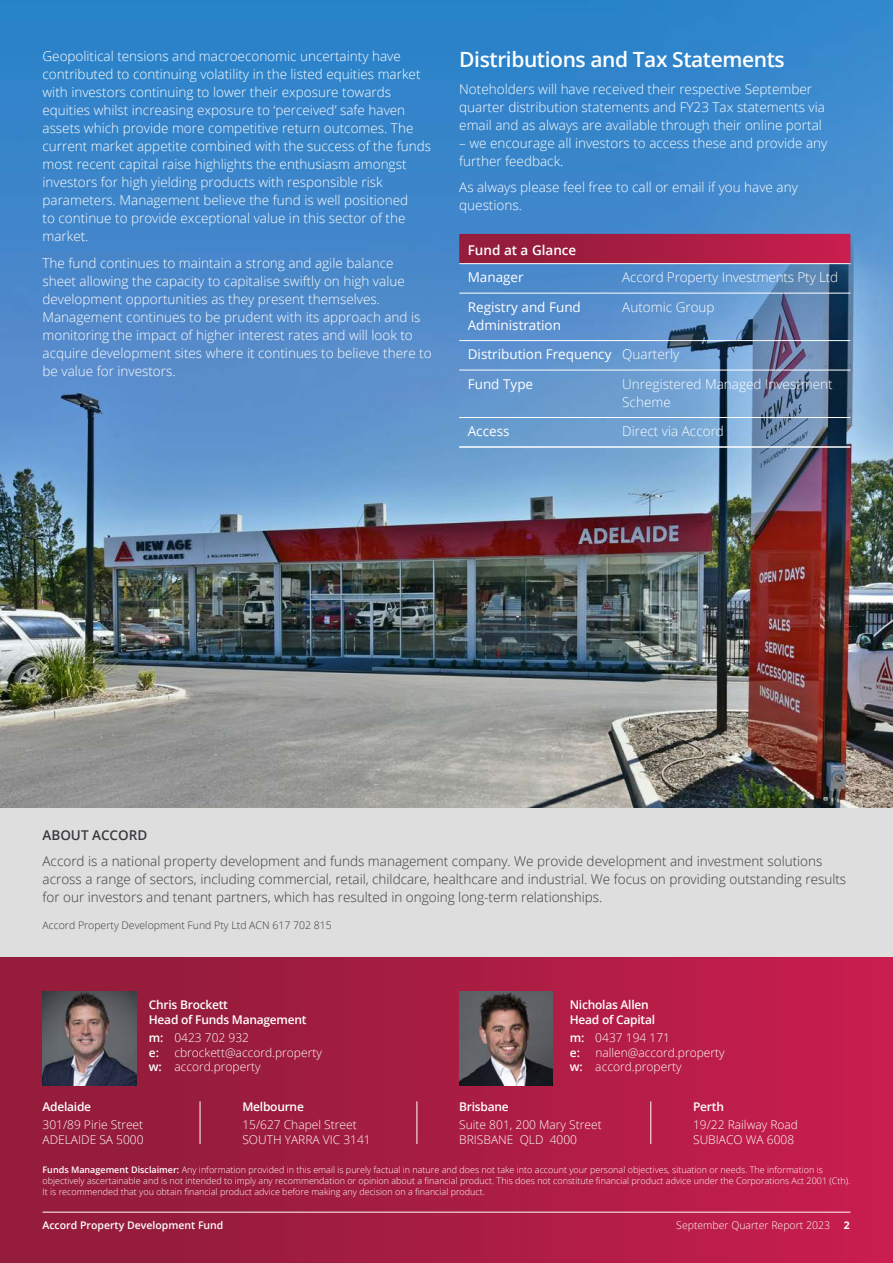
<style>
.page{position:relative;width:893px;height:1263px;background:#fff}
.page>*{position:absolute;margin:0;border:0;box-sizing:border-box;transform-origin:0 0}
.Sub_Head_1{font:600 21px "Open Sans";letter-spacing:-.02em;color:#fff}
.Body{font:300 13.5px/18px "Open Sans";color:#fff}
.Body-2{font:300 13.5px/18px "Open Sans";color:#3a393d}
.Table_text{font:300 13.5px/18px "Open Sans";color:#fff}
.Table_first_column_t{font:13.5px/18px "Open Sans";color:#fff}
.Table_white_text{font:600 13.5px "Open Sans";color:#fff}
.Body-3{font:600 13.5px "Open Sans";color:#3a393d}
.Body-4{font:300 12px/14.4px "Open Sans";color:#fff}
.Sub_Head_2{font:600 12px/14.4px "Open Sans";letter-spacing:-.02em;color:#fff}
.Body-5{font:300 10.5px "Open Sans";color:#3a393d}
.Body-6{font:600 10.5px "Open Sans";color:#fff}
.Body-7{font:300 10.5px "Open Sans";color:#fff}
.Body-8{font:700 10.5px "Open Sans";color:#fff}
.Footnotes{font:300 9px/10.8px "Open Sans";color:#fff}
.s1{font-weight:600}
</style>
<div class="page">
<img style="left:0;top:0;width:893px;height:808px">
<div style="left:0;top:957px;width:893px;height:306px;background:linear-gradient(to right,#8d1d3a,#c71e4d)"></div>
<img style="left:43px;top:992px;width:93px;height:93px">
<img style="left:459px;top:992px;width:94px;height:93px">
<div style="left:0;top:808px;width:893px;height:149px;background:#dededf"></div>
<hr style="left:43px;top:1212px;width:807px;height:1px;background:#fff">
<hr style="left:200px;top:1101px;width:1px;height:43px;background:#fff">
<hr style="left:417px;top:1101px;width:1px;height:43px;background:#fff">
<hr style="left:650px;top:1101px;width:1px;height:43px;background:#fff">
<svg style="left:459px;top:234px;width:391px;height:29px;background:#aa1c42"></svg>
<hr style="left:459px;top:263px;width:159px;height:1px;background:#fff">
<hr style="left:618px;top:263px;width:232px;height:1px;background:#fff">
<hr style="left:459px;top:293px;width:159px;height:1px;background:#fff">
<hr style="left:618px;top:293px;width:232px;height:1px;background:#fff">
<hr style="left:459px;top:340px;width:159px;height:1px;background:#fff">
<hr style="left:618px;top:340px;width:232px;height:1px;background:#fff">
<hr style="left:459px;top:370px;width:159px;height:1px;background:#fff">
<hr style="left:618px;top:370px;width:232px;height:1px;background:#fff">
<hr style="left:459px;top:417px;width:159px;height:1px;background:#fff">
<hr style="left:618px;top:417px;width:232px;height:1px;background:#fff">
<hr style="left:459px;top:446px;width:159px;height:2px;background:#fff">
<hr style="left:618px;top:446px;width:232px;height:2px;background:#fff">
<p class="Body" style="left:43px;top:47px;width:390px">Geopolitical tensions and macroeconomic uncertainty have contributed to continuing volatility in the listed equities market with investors continuing to lower their exposure towards equities whilst increasing exposure to ‘perceived’ safe haven assets which provide more competitive return outcomes. The current market appetite combined with the success of the funds most recent capital raise highlights the enthusiasm amongst investors for high yielding products with responsible risk parameters. Management believe the fund is well positioned<br>to continue to provide exceptional value in this sector of the market.</p>
<p class="Body" style="left:43px;top:254px;width:391px">The fund continues to maintain a strong and agile balance<br>sheet allowing the capacity to capitalise swiftly on high value development opportunities as they present themselves.<br>Management continues to be prudent with its approach and is monitoring the impact of higher interest rates and will look to acquire development sites where it continues to believe there to be value for investors.</p>
<p class="Sub_Head_1" style="left:459px;top:45px;width:327px">Distributions and Tax Statements</p>
<p class="Body" style="left:459px;top:79px;width:367px">Noteholders will have received their respective September quarter distribution statements and FY23 Tax statements via email and as always are available through their online portal</p>
<p class="Body" style="left:459px;top:133px;width:370px">– we encourage all investors to access these and provide any further feedback.</p>
<p class="Body" style="left:459px;top:178px;width:340px">As always please feel free to call or email if you have any questions.</p>
<p class="Table_white_text" style="left:468px;top:241px;width:110px">Fund at a Glance</p>
<p class="Table_first_column_t" style="left:468px;top:268px;width:57px">Manager</p>
<p class="Table_text" style="left:622px;top:268px;width:218px">Accord Property Investments Pty Ltd</p>
<p class="Table_first_column_t" style="left:468px;top:298px;width:115px">Registry and Fund<br>Administration</p>
<p class="Table_text" style="left:622px;top:298px;width:94px">Automic Group</p>
<p class="Table_first_column_t" style="left:468px;top:345px;width:145px">Distribution Frequency</p>
<p class="Table_text" style="left:622px;top:345px;width:59px">Quarterly</p>
<p class="Table_first_column_t" style="left:468px;top:375px;width:67px">Fund Type</p>
<p class="Table_text" style="left:622px;top:375px;width:212px">Unregistered Managed Investment<br>Scheme</p>
<p class="Table_first_column_t" style="left:468px;top:422px;width:43px">Access</p>
<p class="Table_text" style="left:622px;top:422px;width:103px">Direct via Accord</p>
<p class="Body-3" style="left:43px;top:825px;width:106px">ABOUT ACCORD</p>
<p class="Body-2" style="left:43px;top:852px;width:805px">Accord is a national property development and funds management company. We provide development and investment solutions across a range of sectors, including commercial, retail, childcare, healthcare and industrial. We focus on providing outstanding results for our investors and tenant partners, which has resulted in ongoing long-term relationships.</p>
<p class="Body-5" style="left:43px;top:917px;width:291px">Accord Property Development Fund Pty Ltd ACN 617 702 815</p>
<p class="Sub_Head_2" style="left:149px;top:997px;width:159px">Chris Brockett<br>Head of Funds Management</p>
<p class="Body-4" style="left:149px;top:1030px;width:102px"><span class="s1">m:</span> 0423 702 932 <span class="s1">e:</span></p>
<p class="Body-4" style="left:149px;top:1045px;width:175px;text-indent:26px">cbrockett@accord.property <span class="s1">w:</span> accord.property</p>
<p class="Sub_Head_2" style="left:43px;top:1099px;width:50px">Adelaide</p>
<p class="Body-4" style="left:43px;top:1117px;width:103px">301/89 Pirie Street<br>ADELAIDE SA 5000</p>
<p class="Sub_Head_2" style="left:242px;top:1099px;width:63px">Melbourne</p>
<p class="Body-4" style="left:242px;top:1117px;width:130px">15/627 Chapel Street<br>SOUTH YARRA VIC 3141</p>
<p class="Sub_Head_2" style="left:570px;top:997px;width:87px">Nicholas Allen<br>Head of Capital</p>
<p class="Body-4" style="left:570px;top:1030px;width:102px"><span class="s1">m:</span> 0437 194 171 <span class="s1">e:</span></p>
<p class="Body-4" style="left:570px;top:1045px;width:156px;text-indent:26px">nallen@accord.property <span class="s1">w:</span> accord.property</p>
<p class="Sub_Head_2" style="left:459px;top:1099px;width:51px">Brisbane</p>
<p class="Body-4" style="left:459px;top:1117px;width:144px">Suite 801, 200 Mary Street<br>BRISBANE QLD 4000</p>
<p class="Sub_Head_2" style="left:693px;top:1099px;width:32px">Perth</p>
<p class="Body-4" style="left:693px;top:1117px;width:106px">19/22 Railway Road<br>SUBIACO WA 6008</p>
<p class="Footnotes" style="left:43px;top:1164px;width:809px"><span class="s1">Funds Management Disclaimer:</span> Any information provided in this email is purely factual in nature and does not take into account your personal objectives, situation or needs. The information is objectively ascertainable and is not intended to imply any recommendation or opinion about a financial product. This does not constitute financial product advice under the Corporations Act 2001 (Cth).<br>It is recommended that you obtain financial product advice before making any decision on a financial product.</p>
<p class="Body-6" style="left:43px;top:1217px;width:182px">Accord Property Development Fund</p>
<p class="Body-7" style="left:676px;top:1217px;width:155px">September Quarter Report 2023</p>
<p class="Body-8" style="left:844px;top:1217px;width:7px">2</p>
</div>
